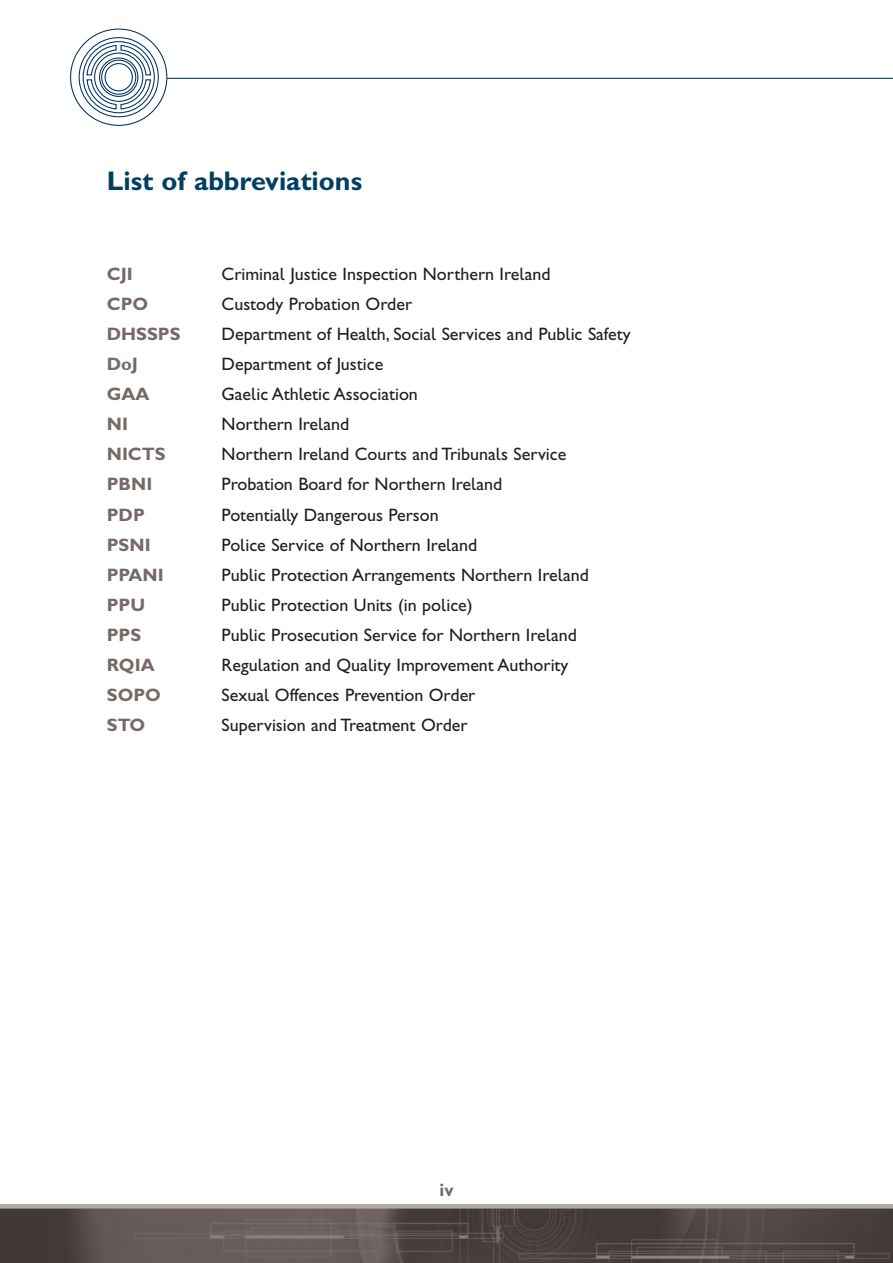
<style>
.page{position:relative;width:893px;height:1263px;background:#fff}
.page>*{position:absolute;margin:0;border:0;box-sizing:border-box;transform-origin:0 0}
.t1{font:27px "Gill Sans Hta Bold Plain";color:#003f61}
.t2{font:18px "Gill Sans Hta";color:#231f20}
.t3{font:18px "Gill Sans Hta Bold Plain";color:#766a67}
</style>
<div class="page">
<img style="left:0;top:1208px;width:893px;height:55px">
<hr style="left:167px;top:78px;width:726px;height:1px;background:#003163">
<div style="left:83px;top:41px;width:72px;height:72px;border:1px solid #003163;border-radius:50%"></div>
<div style="left:79px;top:37px;width:80px;height:80px;border:1px solid #003163;border-radius:50%"></div>
<svg style="left:86px;top:44px;width:66px;height:66px"></svg>
<hr style="left:0;top:1204px;width:893px;height:4px;background:#afa7a4">
<h1 class="t1" style="left:107px;top:172px;width:257px">List of abbreviations</h1>
<p class="t3" style="left:107px;top:267px;width:27px">CJI</p>
<p class="t2" style="left:222px;top:267px;width:331px">Criminal Justice Inspection Northern Ireland</p>
<p class="t3" style="left:107px;top:297px;width:43px">CPO</p>
<p class="t2" style="left:222px;top:297px;width:192px">Custody Probation Order</p>
<p class="t3" style="left:107px;top:328px;width:75px">DHSSPS</p>
<p class="t2" style="left:222px;top:328px;width:411px">Department of Health, Social Services and Public Safety</p>
<p class="t3" style="left:107px;top:358px;width:33px">DoJ</p>
<p class="t2" style="left:222px;top:358px;width:163px">Department of Justice</p>
<p class="t3" style="left:107px;top:388px;width:44px">GAA</p>
<p class="t2" style="left:222px;top:388px;width:198px">Gaelic Athletic Association</p>
<p class="t3" style="left:107px;top:418px;width:23px">NI</p>
<p class="t2" style="left:222px;top:418px;width:129px">Northern Ireland</p>
<p class="t3" style="left:107px;top:448px;width:60px">NICTS</p>
<p class="t2" style="left:222px;top:448px;width:346px">Northern Ireland Courts and Tribunals Service</p>
<p class="t3" style="left:107px;top:478px;width:47px">PBNI</p>
<p class="t2" style="left:222px;top:478px;width:282px">Probation Board for Northern Ireland</p>
<p class="t3" style="left:107px;top:508px;width:40px">PDP</p>
<p class="t2" style="left:222px;top:508px;width:219px">Potentially Dangerous Person</p>
<p class="t3" style="left:107px;top:538px;width:45px">PSNI</p>
<p class="t2" style="left:222px;top:538px;width:257px">Police Service of Northern Ireland</p>
<p class="t3" style="left:107px;top:568px;width:58px">PPANI</p>
<p class="t2" style="left:222px;top:568px;width:369px">Public Protection Arrangements Northern Ireland</p>
<p class="t3" style="left:107px;top:599px;width:40px">PPU</p>
<p class="t2" style="left:222px;top:599px;width:253px">Public Protection Units (in police)</p>
<p class="t3" style="left:107px;top:629px;width:36px">PPS</p>
<p class="t2" style="left:222px;top:629px;width:357px">Public Prosecution Service for Northern Ireland</p>
<p class="t3" style="left:107px;top:659px;width:49px">RQIA</p>
<p class="t2" style="left:222px;top:659px;width:348px">Regulation and Quality Improvement Authority</p>
<p class="t3" style="left:107px;top:689px;width:56px">SOPO</p>
<p class="t2" style="left:222px;top:689px;width:255px">Sexual Offences Prevention Order</p>
<p class="t3" style="left:107px;top:719px;width:40px">STO</p>
<p class="t2" style="left:222px;top:719px;width:248px">Supervision and Treatment Order</p>
<p class="t3" style="left:439px;top:1184px;width:16px">iv</p>
</div>
